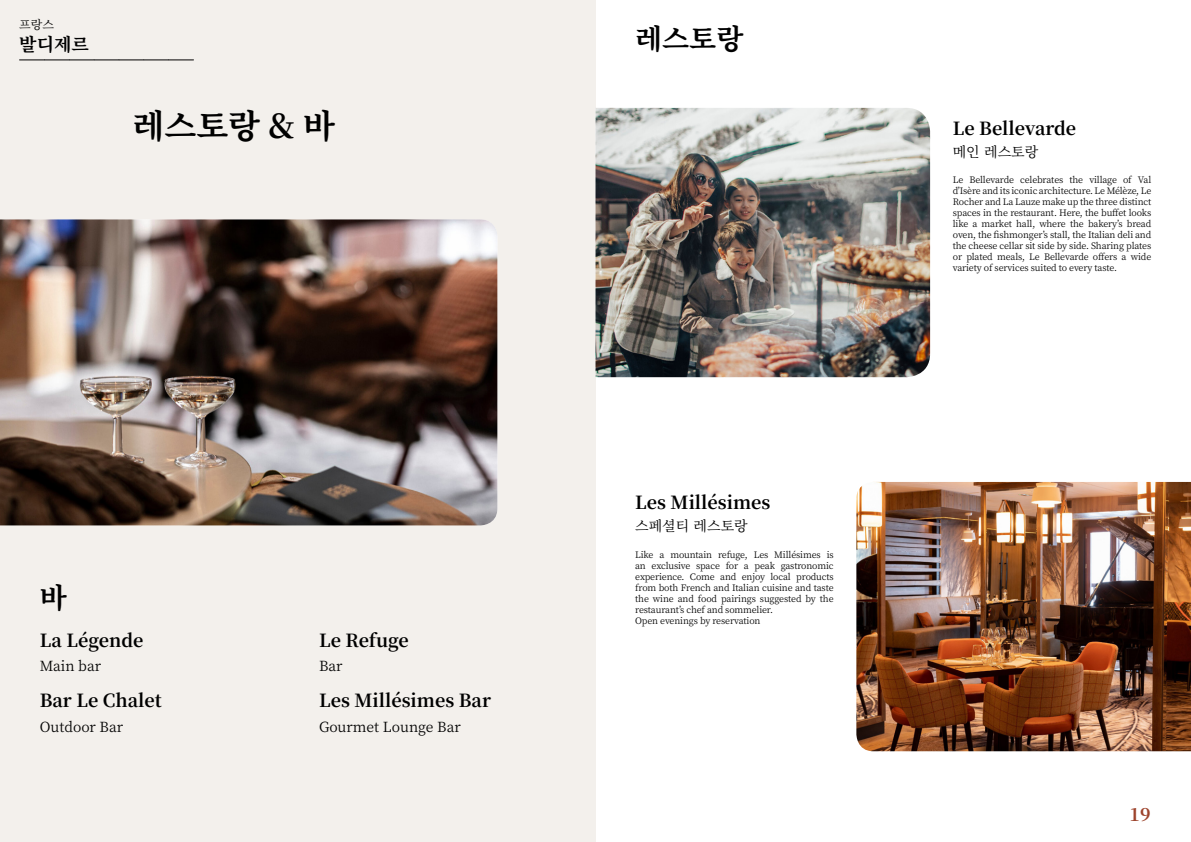
<style>
.page{position:relative;width:1191px;height:842px;background:#fff}
.page>*{position:absolute;margin:0;border:0;box-sizing:border-box;transform-origin:0 0}
.t1{font:700 33px "Noto Serif KR";color:#000}
.t2{font:700 28px "Noto Serif KR";color:#000}
.t3{font:700 18px "Noto Serif KR";color:#000}
.t4{font:700 18px "Noto Serif KR";color:#9d432c}
.t5{font:14px "Noto Serif KR";color:#000}
.t6{font:12px "Noto Serif KR";color:#000}
.t7{font:9px/11px "Noto Serif KR";letter-spacing:-.015em;color:#000;text-align:justify}
</style>
<div class="page">
<div style="left:0;top:0;width:595px;height:842px;background:#f3f0ec"></div>
<img style="left:0;top:219px;width:497px;height:306px">
<img style="left:595px;top:108px;width:335px;height:269px">
<img style="left:856px;top:482px;width:335px;height:269px">
<svg style="left:20px;top:60px;width:173px;height:1px"></svg>
<h3 class="t6" style="left:19px;top:17px;width:36px">프랑스</h3>
<h3 class="t3" style="left:19px;top:34px;width:71px">발디제르</h3>
<h1 class="t1" style="left:133px;top:107px;width:204px">레스토랑 &amp; 바</h1>
<h2 class="t2" style="left:40px;top:582px;width:29px">바</h2>
<h3 class="t3" style="left:40px;top:630px;width:105px">La Légende</h3>
<h3 class="t5" style="left:40px;top:658px;width:63px">Main bar</h3>
<h3 class="t3" style="left:40px;top:690px;width:124px">Bar Le Chalet</h3>
<h3 class="t5" style="left:40px;top:719px;width:85px">Outdoor Bar</h3>
<h3 class="t3" style="left:319px;top:630px;width:91px">Le Refuge</h3>
<h3 class="t5" style="left:319px;top:658px;width:25px">Bar</h3>
<h3 class="t3" style="left:319px;top:690px;width:173px">Les Millésimes Bar</h3>
<h3 class="t5" style="left:319px;top:719px;width:143px">Gourmet Lounge Bar</h3>
<h2 class="t2" style="left:635px;top:23px;width:110px">레스토랑</h2>
<h3 class="t3" style="left:635px;top:493px;width:137px">Les Millésimes</h3>
<h3 class="t5" style="left:635px;top:518px;width:114px">스페셜티 레스토랑</h3>
<p class="t7" style="left:635px;top:549px;width:200px;text-align:left">Like a mountain refuge, Les Millésimes is an exclusive space for a peak gastronomic experience. Come and enjoy local products from both French and Italian cuisine and taste the wine and food pairings suggested by the restaurant’s chef and sommelier.<br>Open evenings by reservation</p>
<h3 class="t3" style="left:952px;top:119px;width:125px">Le Bellevarde</h3>
<h3 class="t5" style="left:952px;top:144px;width:87px">메인 레스토랑</h3>
<p class="t7" style="left:952px;top:175px;width:200px">Le Bellevarde celebrates the village of Val d’Isère and its iconic architecture. Le Mélèze, Le Rocher and La Lauze make up the three distinct spaces in the restaurant. Here, the buffet looks like a market hall, where the bakery’s bread oven, the fishmonger’s stall, the Italian deli and the cheese cellar sit side by side. Sharing plates or plated meals, Le Bellevarde offers a wide variety of services suited to every taste.</p>
<h3 class="t4" style="left:1129px;top:804px;width:23px">19</h3>
</div>
